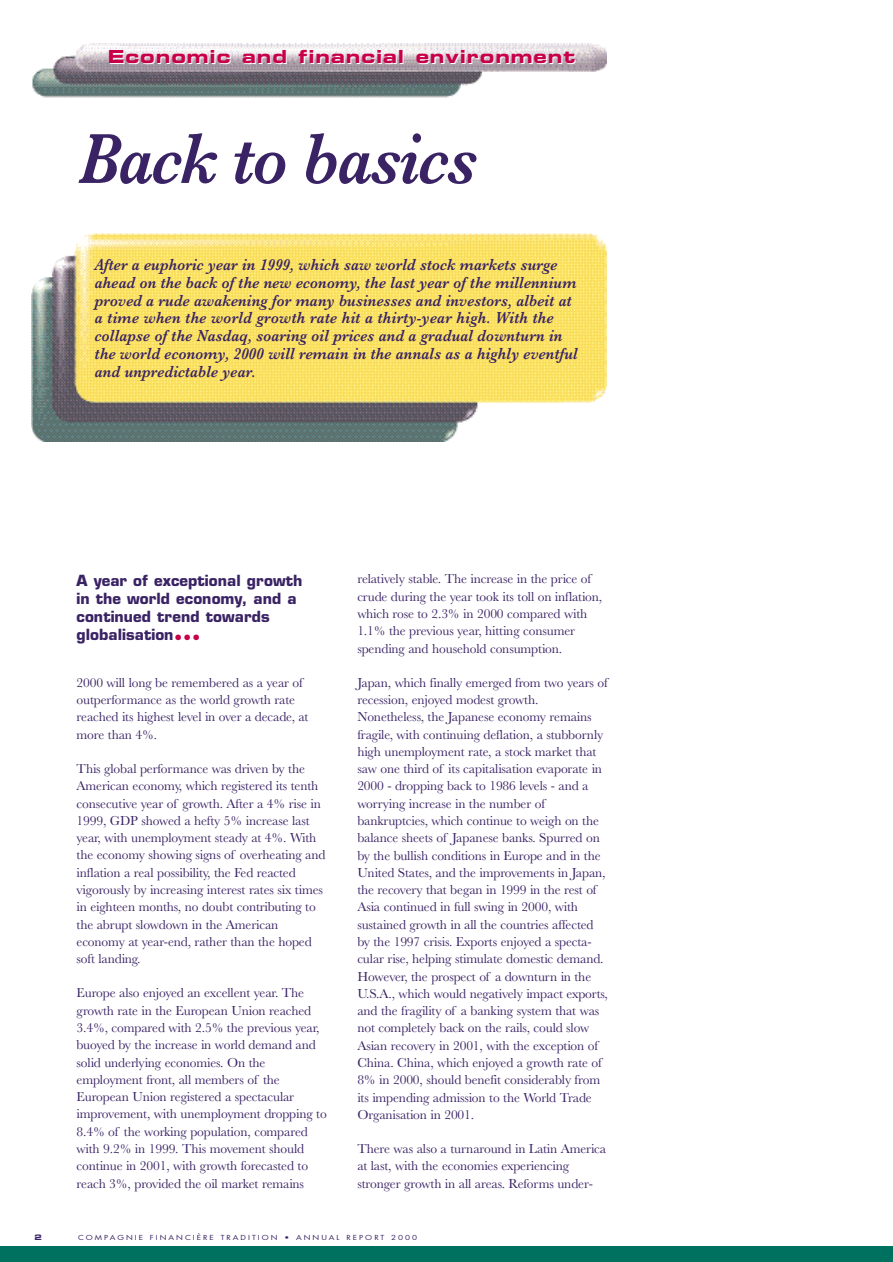
<style>
.page{position:relative;width:893px;height:1262px;background:#fff}
.page>*{position:absolute;margin:0;border:0;box-sizing:border-box;transform-origin:0 0}
.t1{font:italic 600 73.5px "Baskerville";letter-spacing:-.025em;color:#3a2364;scale:.9 1}
.t2{font:18px "Eurostile Bold Extended Two";letter-spacing:.05em;color:#c70049}
.t3{font:italic 600 16.5px/17.9px "Baskerville";letter-spacing:.005em;color:#3a2364;scale:.91 1}
.t4{font:700 15px/18px "Eurostile";letter-spacing:.005em;color:#3a2364}
.t5{font:13.5px/17.2px "Baskerville";letter-spacing:-.01em;color:#3a2364}
.t6{font:7.5px "Eurostile Bold Extended Two";color:#3a2364}
.t7{font:6.75px "Futura";letter-spacing:.25em;color:#3a2364;scale:1.2 1}
.s1{color:#c70049}
</style>
<div class="page">
<img style="left:32px;top:44px;width:574px;height:397px">
<div style="left:0;top:1246px;width:892px;height:15px;background:#00705f"></div>
<h2 class="t2" style="left:108px;top:50px;width:469px">Economic and financial environment</h2>
<h1 class="t1" style="left:78px;top:131px;width:445px">Back to basics</h1>
<p class="t3" style="left:95px;top:257px;width:532px">After a euphoric year in 1999, which saw world stock markets surge ahead on the back of the new economy, the last year of the millennium proved a rude awakening for many businesses and investors, albeit at a time when the world growth rate hit a thirty-year high. With the collapse of the Nasdaq, soaring oil prices and a gradual downturn in the world economy, 2000 will remain in the annals as a highly eventful and unpredictable year.</p>
<p class="t4" style="left:77px;top:572px;width:227px">A year of exceptional growth in the world economy, and a continued trend towards globalisation<span class="s1">•••</span></p>
<p class="t5" style="left:77px;top:675px;width:233px">2000 will long be remembered as a year of outperformance as the world growth rate reached its highest level in over a decade, at more than 4%.</p>
<p class="t5" style="left:77px;top:761px;width:250px">This global performance was driven by the American economy, which registered its tenth consecutive year of growth. After a 4% rise in 1999, GDP showed a hefty 5% increase last year, with unemployment steady at 4%. With the economy showing signs of overheating and inflation a real possibility, the Fed reacted vigorously by increasing interest rates six times in eighteen months, no doubt contributing to the abrupt slowdown in the American economy at year-end, rather than the hoped soft landing.</p>
<p class="t5" style="left:77px;top:985px;width:252px">Europe also enjoyed an excellent year. The growth rate in the European Union reached 3.4%, compared with 2.5% the previous year, buoyed by the increase in world demand and solid underlying economies. On the employment front, all members of the European Union registered a spectacular improvement, with unemployment dropping to 8.4% of the working population, compared with 9.2% in 1999. This movement should continue in 2001, with growth forecasted to reach 3%, provided the oil market remains</p>
<p class="t5" style="left:357px;top:571px;width:246px">relatively stable. The increase in the price of crude during the year took its toll on inflation, which rose to 2.3% in 2000 compared with 1.1% the previous year, hitting consumer spending and household consumption.</p>
<p class="t5" style="left:357px;top:675px;width:252px">Japan, which finally emerged from two years of recession, enjoyed modest growth.<br>Nonetheless, the Japanese economy remains fragile, with continuing deflation, a stubbornly high unemployment rate, a stock market that saw one third of its capitalisation evaporate in 2000 - dropping back to 1986 levels - and a worrying increase in the number of bankruptcies, which continue to weigh on the balance sheets of Japanese banks. Spurred on by the bullish conditions in Europe and in the United States, and the improvements in Japan, the recovery that began in 1999 in the rest of Asia continued in full swing in 2000, with sustained growth in all the countries affected by the 1997 crisis. Exports enjoyed a specta&shy;cular rise, helping stimulate domestic demand.<br>However, the prospect of a downturn in the U.S.A., which would negatively impact exports, and the fragility of a banking system that was not completely back on the rails, could slow Asian recovery in 2001, with the exception of China. China, which enjoyed a growth rate of 8% in 2000, should benefit considerably from its impending admission to the World Trade Organisation in 2001.</p>
<p class="t5" style="left:357px;top:1141px;width:250px">There was also a turnaround in Latin America at last, with the economies experiencing stronger growth in all areas. Reforms under-</p>
<p class="t6" style="left:35px;top:1234px;width:9px">2</p>
<p class="t7" style="left:78px;top:1234px;width:284px">COMPAGNIE FINANCIÈRE TRADITION • ANNUAL REPORT 2000</p>
</div>
